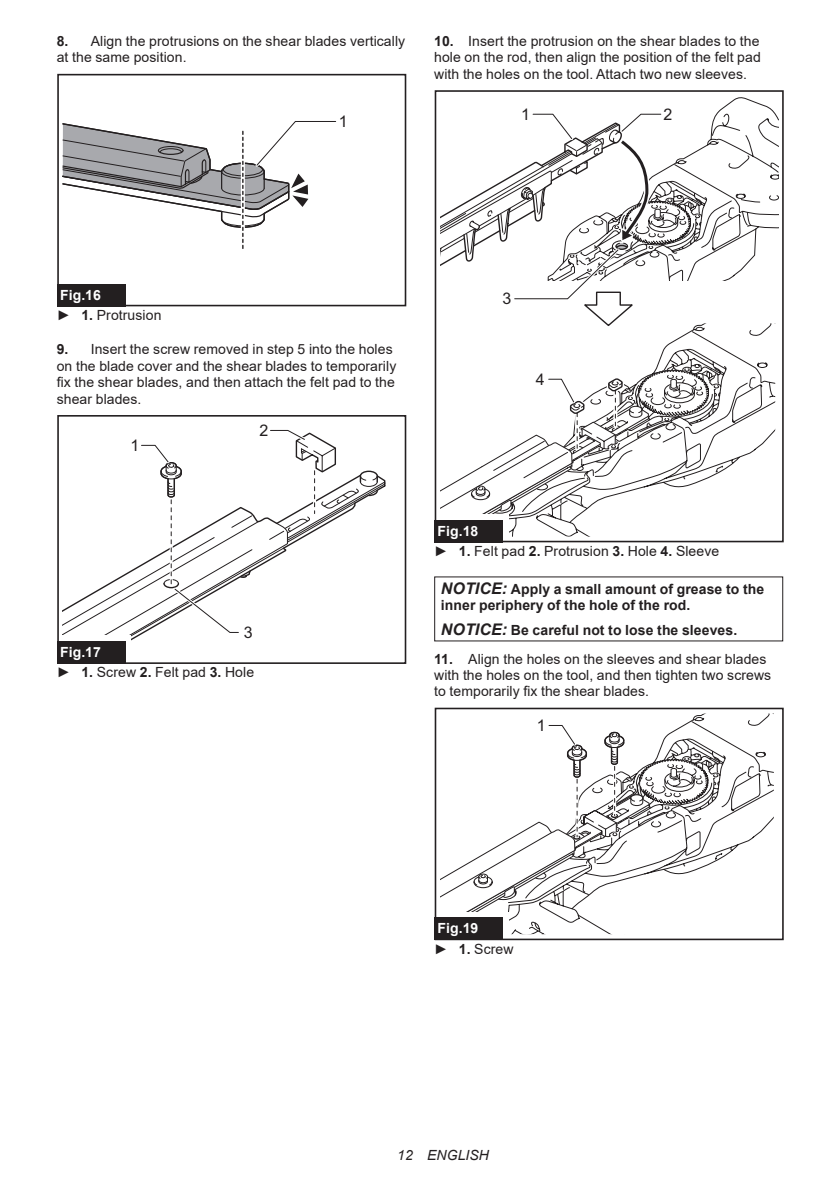
<style>
.page{position:relative;width:840px;height:1191px;background:#fff}
.page>*{position:absolute;margin:0;border:0;box-sizing:border-box;transform-origin:0 0}
.t1{font:16px "Arial";color:#231f20}
.t2{font:14px/16.4px "Arial";letter-spacing:.005em;color:#231f20}
.t3{font:700 14px/16.4px "Arial";letter-spacing:.005em;color:#231f20}
.t4{font:700 14px/20.2px "Arial";color:#fff}
.t5{font:italic 14px "Arial";letter-spacing:.005em;color:#231f20}
.s1{font-weight:700}
.s2{font-weight:700;color:#fff}
.s3{font-style:italic;font-size:16px}
.s4{font-weight:400;color:#231f20}
.s5{color:#231f20}
</style>
<div class="page">
<div style="left:57px;top:74px;width:349px;height:232px;border:2px solid #231f20"></div>
<svg style="left:62px;top:121px;width:275px;height:127px"></svg>
<div style="left:57px;top:284px;width:68px;height:22px;background:#231f20"></div>
<div style="left:57px;top:415px;width:349px;height:249px;border:2px solid #231f20"></div>
<svg style="left:63px;top:429px;width:323px;height:229px"></svg>
<div style="left:57px;top:641px;width:68px;height:23px;background:#231f20"></div>
<svg style="left:655px;top:323px;width:121px;height:156px"></svg>
<svg style="left:690px;top:97px;width:88px;height:184px"></svg>
<svg style="left:757px;top:118px;width:21px;height:50px"></svg>
<div style="left:434px;top:90px;width:349px;height:452px;border:2px solid #231f20"></div>
<svg style="left:440px;top:113px;width:250px;height:214px"></svg>
<svg style="left:440px;top:369px;width:268px;height:167px"></svg>
<div style="left:434px;top:519px;width:68px;height:23px;background:#231f20"></div>
<svg style="left:689px;top:713px;width:85px;height:153px"></svg>
<div style="left:434px;top:707px;width:349px;height:233px;border:2px solid #231f20"></div>
<svg style="left:440px;top:722px;width:268px;height:212px"></svg>
<div style="left:434px;top:917px;width:68px;height:23px;background:#231f20"></div>
<p class="t2" style="left:57px;top:33px;width:350px"><span class="s1">8.</span> Align the protrusions on the shear blades vertically at the same position.</p>
<p class="t1" style="left:338px;top:110px;width:10px">1</p>
<p class="t2" style="left:434px;top:33px;width:328px;text-align:justify"><span class="s1">10.</span> Insert the protrusion on the shear blades to the hole on the rod, then align the position of the felt pad with the holes on the tool. Attach two new sleeves.</p>
<p class="t1" style="left:521px;top:103px;width:10px">1</p>
<p class="t1" style="left:663px;top:103px;width:10px">2</p>
<p class="t2" style="left:57px;top:284px;width:106px;line-height:20.2px"><span class="s2">Fig.16<br></span>► <span class="s1">1.</span> Protrusion</p>
<p class="t2" style="left:57px;top:341px;width:341px"><span class="s1">9.</span> Insert the screw removed in step 5 into the holes on the blade cover and the shear blades to temporarily fix the shear blades, and then attach the felt pad to the shear blades.</p>
<p class="t1" style="left:130px;top:434px;width:10px">1</p>
<p class="t1" style="left:259px;top:420px;width:10px">2</p>
<p class="t1" style="left:243px;top:621px;width:10px">3</p>
<p class="t2" style="left:57px;top:642px;width:199px;line-height:20.2px"><span class="s2">Fig.17<br></span>► <span class="s1">1.</span> Screw <span class="s1">2.</span> Felt pad <span class="s1">3.</span> Hole</p>
<p class="t1" style="left:502px;top:288px;width:10px">3</p>
<p class="t1" style="left:535px;top:368px;width:10px">4</p>
<p class="t2" style="left:434px;top:520px;width:286px;line-height:20.2px"><span class="s2">Fig.18<br></span>► <span class="s1">1.</span> Felt pad <span class="s1">2.</span> Protrusion <span class="s1">3.</span> Hole <span class="s1">4.</span> Sleeve</p>
<p class="t3" style="left:440px;top:581px;width:324px"><span class="s3">NOTICE:</span> Apply a small amount of grease to the inner periphery of the hole of the rod.</p>
<p class="t3" style="left:440px;top:622px;width:298px"><span class="s3">NOTICE:</span> Be careful not to lose the sleeves.</p>
<p class="t2" style="left:434px;top:650px;width:338px"><span class="s1">11.</span> Align the holes on the sleeves and shear blades with the holes on the tool, and then tighten two screws to temporarily fix the shear blades.</p>
<p class="t1" style="left:536px;top:714px;width:10px">1</p>
<p class="t4" style="left:434px;top:918px;width:81px">Fig.19<br><span class="s4">►</span> <span class="s5">1.</span> <span class="s4">Screw</span></p>
<p class="t5" style="left:397px;top:1146px;width:93px">12 ENGLISH</p>
</div>
